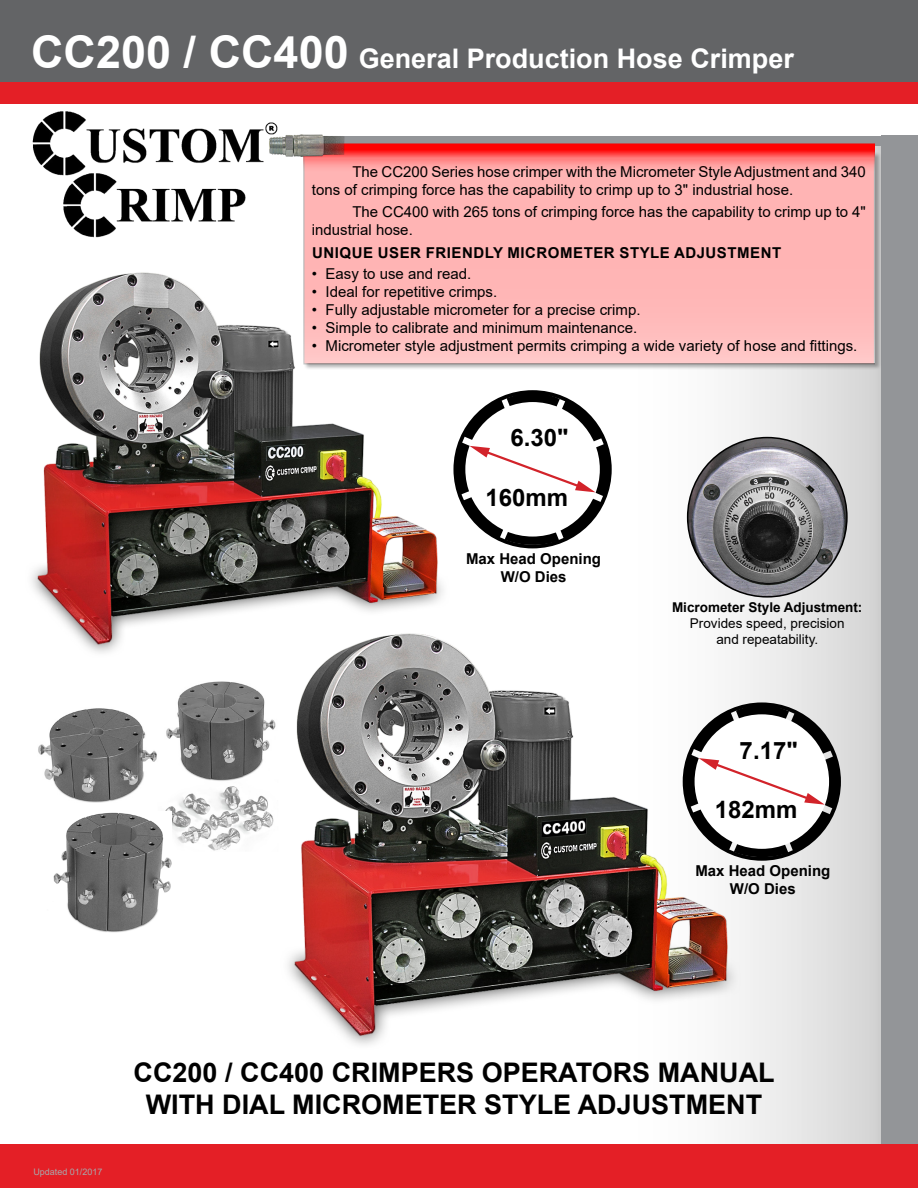
<style>
.page{position:relative;width:918px;height:1188px;background:#fff}
.page>*{position:absolute;margin:0;border:0;box-sizing:border-box;transform-origin:0 0}
.t1{font:700 27px/32.4px "Arial";color:#000;text-align:center}
.t2{font:700 27px "Arial";color:#fff}
.t3{font:700 24px "Arial";color:#000}
.t4{font:15px/18px "Arial";color:#000}
.t5{font:700 15px "Arial";letter-spacing:.035em;color:#000}
.t6{font:700 15px/18px "Arial";color:#000;text-align:center}
.t7{font:13.5px/16.2px "Arial";color:#000;text-align:center}
.t8{font:700 13.5px "Arial";color:#000}
.t9{font:9px "Arial";color:#a7a9ac}
.s1{font-size:45px}
</style>
<div class="page">
<div style="left:582px;top:137px;width:314px;height:1051px;background:linear-gradient(to right,#fff,#d6d6d6)"></div>
<div style="left:0;top:0;width:918px;height:90px;background:#636466"></div>
<div style="left:0;top:82px;width:918px;height:22px;background:#e41f26"></div>
<img style="left:32px;top:111px;width:246px;height:127px">
<div style="left:882px;top:136px;width:36px;height:1052px;background:#939598"></div>
<div style="left:0;top:1145px;width:918px;height:43px;background:#e41f26"></div>
<div style="left:324px;top:136px;width:584px;height:9px;background:#939598"></div>
<div style="left:304px;top:152px;width:578px;height:218px;background:#000;opacity:.3"></div>
<svg style="left:305px;top:173px;width:568px;height:189px;background:#ffb6b6"></svg>
<svg style="left:303px;top:144px;width:571px;height:29px;background:#fe6666"></svg>
<img style="left:267px;top:128px;width:87px;height:31px">
<svg style="left:499px;top:391px;width:112px;height:155px"></svg>
<img style="left:31px;top:259px;width:468px;height:394px">
<svg style="left:747px;top:703px;width:94px;height:156px"></svg>
<img style="left:38px;top:682px;width:232px;height:169px">
<img style="left:270px;top:619px;width:477px;height:438px">
<img style="left:46px;top:811px;width:125px;height:122px">
<img style="left:688px;top:438px;width:159px;height:159px;border-radius:80px">
<h1 class="t2" style="left:31px;top:40px;width:764px"><span class="s1">CC200 / CC400</span> General Production Hose Crimper</h1>
<p class="t4" style="left:312px;top:162px;width:555px;text-indent:40px">The CC200 Series hose crimper with the Micrometer Style Adjustment and 340 tons of crimping force has the capability to crimp up to 3" industrial hose.</p>
<p class="t4" style="left:312px;top:203px;width:555px;text-indent:40px">The CC400 with 265 tons of crimping force has the capability to crimp up to 4" industrial hose.</p>
<p class="t5" style="left:312px;top:242px;width:471px">UNIQUE USER FRIENDLY MICROMETER STYLE ADJUSTMENT</p>
<p class="t4" style="left:312px;top:265px;width:161px">• Easy to use and read.</p>
<p class="t4" style="left:312px;top:283px;width:187px">• Ideal for repetitive crimps.</p>
<p class="t4" style="left:312px;top:301px;width:330px">• Fully adjustable micrometer for a precise crimp.</p>
<p class="t4" style="left:312px;top:319px;width:327px">• Simple to calibrate and minimum maintenance.</p>
<p class="t4" style="left:312px;top:337px;width:547px">• Micrometer style adjustment permits crimping a wide variety of hose and fittings.</p>
<h2 class="t3" style="left:510px;top:421px;width:60px">6.30"</h2>
<h2 class="t3" style="left:485px;top:481px;width:84px">160mm</h2>
<p class="t6" style="left:466px;top:549px;width:137px">Max Head Opening<br>W/O Dies</p>
<p class="t8" style="left:672px;top:598px;width:192px">Micrometer Style Adjustment:</p>
<p class="t7" style="left:690px;top:615px;width:156px">Provides speed, precision and repeatability.</p>
<h2 class="t3" style="left:740px;top:733px;width:60px">7.17"</h2>
<h2 class="t3" style="left:715px;top:793px;width:84px">182mm</h2>
<p class="t6" style="left:695px;top:862px;width:137px">Max Head Opening<br>W/O Dies</p>
<p class="t9" style="left:33px;top:1165px;width:71px">Updated 01/2017</p>
<h1 class="t1" style="left:134px;top:1057px;width:643px">CC200 / CC400 CRIMPERS OPERATORS MANUAL<br>WITH DIAL MICROMETER STYLE ADJUSTMENT</h1>
</div>
